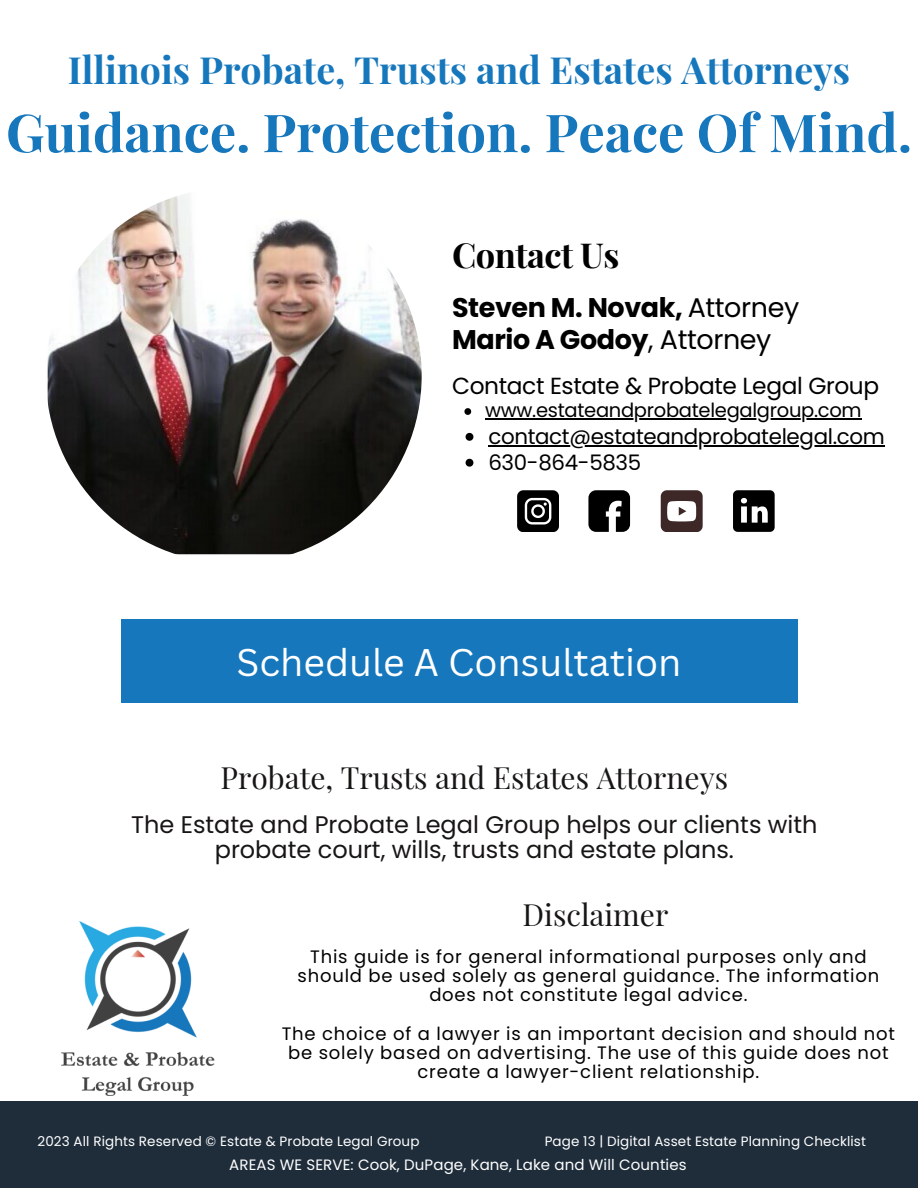
<style>
.page{position:relative;width:918px;height:1188px;background:#fff}
.page>*{position:absolute;margin:0;border:0;box-sizing:border-box;transform-origin:0 0}
.t1{font:700 52.5px "Playfair Display";color:#1677bc}
.t2{font:700 37.5px "Playfair Display";color:#1677bc}
.t3{font:37.5px "Canva Sans";color:#fff}
.t4{font:700 34.5px "Playfair Display";letter-spacing:-.015em;color:#000}
.t5{font:30px "Playfair Display";color:#171615}
.t6{font:700 27px/31.5px "Poppins";letter-spacing:-.015em;color:#000}
.t7{font:24px/24.8px "Poppins";color:#171615;text-align:center}
.t8{font:23.25px "Poppins";letter-spacing:-.015em;color:#000}
.t9{font:21.3px/25.8px "Poppins";letter-spacing:-.015em;color:#000}
.t10{font:19.5px "Poppins";letter-spacing:-.015em;color:#000}
.t11{font:18px/19.2px "Poppins";letter-spacing:.045em;color:#000;text-align:center}
.t12{font:15px "Poppins";letter-spacing:.01em;color:#fff}
.t13{font:13.5px "Poppins";letter-spacing:.01em;color:#fff}
.s1{font-weight:400}
</style>
<div class="page">
<img style="left:46px;top:187px;width:376px;height:376px;border-radius:50%">
<svg style="left:588px;top:490px;width:42px;height:42px"></svg>
<svg style="left:733px;top:490px;width:42px;height:42px"></svg>
<svg style="left:517px;top:490px;width:42px;height:42px"></svg>
<svg style="left:661px;top:490px;width:41px;height:42px"></svg>
<div style="left:0;top:1101px;width:918px;height:87px;background:#1f2d3b"></div>
<img style="left:62px;top:921px;width:153px;height:175px">
<div style="left:121px;top:620px;width:676px;height:83px;background:#1677bc"></div>
<svg style="left:464px;top:408px;width:7px;height:7px"></svg>
<hr style="left:485px;top:418px;width:376px;height:1px;background:#000">
<svg style="left:466px;top:433px;width:7px;height:8px"></svg>
<hr style="left:488px;top:445px;width:397px;height:1px;background:#000">
<svg style="left:466px;top:459px;width:7px;height:8px"></svg>
<h2 class="t2" style="left:68px;top:43px;width:784px">Illinois Probate, Trusts and Estates Attorneys</h2>
<h1 class="t1" style="left:6px;top:95px;width:907px">Guidance. Protection. Peace Of Mind.</h1>
<h3 class="t4" style="left:452px;top:231px;width:169px">Contact Us</h3>
<h3 class="t6" style="left:452px;top:292px;width:349px">Steven M. Novak, <span class="s1">Attorney<br></span>Mario A Godoy<span class="s1">, Attorney</span></h3>
<p class="t8" style="left:452px;top:369px;width:429px">Contact Estate &amp; Probate Legal Group</p>
<p class="t10" style="left:485px;top:397px;width:378px">www.estateandprobatelegalgroup.com</p>
<p class="t9" style="left:488px;top:424px;width:398px">contact@estateandprobatelegal.com<br>630-864-5835</p>
<h2 class="t3" style="left:236px;top:636px;width:447px">Schedule A Consultation</h2>
<h3 class="t5" style="left:221px;top:757px;width:509px">Probate, Trusts and Estates Attorneys</h3>
<h3 class="t7" style="left:131px;top:812px;width:688px">The Estate and Probate Legal Group helps our clients with probate court, wills, trusts and estate plans.</h3>
<h3 class="t5" style="left:523px;top:893px;width:147px">Disclaimer</h3>
<p class="t11" style="left:298px;top:947px;width:583px">This guide is for general informational purposes only and should be used solely as general guidance. The information does not constitute legal advice.</p>
<p class="t11" style="left:282px;top:1024px;width:615px">The choice of a lawyer is an important decision and should not be solely based on advertising. The use of this guide does not create a lawyer-client relationship.</p>
<p class="t13" style="left:37px;top:1132px;width:384px">2023 All Rights Reserved © Estate &amp; Probate Legal Group</p>
<p class="t13" style="left:545px;top:1132px;width:323px">Page 13 | Digital Asset Estate Planning Checklist</p>
<p class="t12" style="left:229px;top:1154px;width:459px">AREAS WE SERVE: Cook, DuPage, Kane, Lake and Will Counties</p>
</div>
